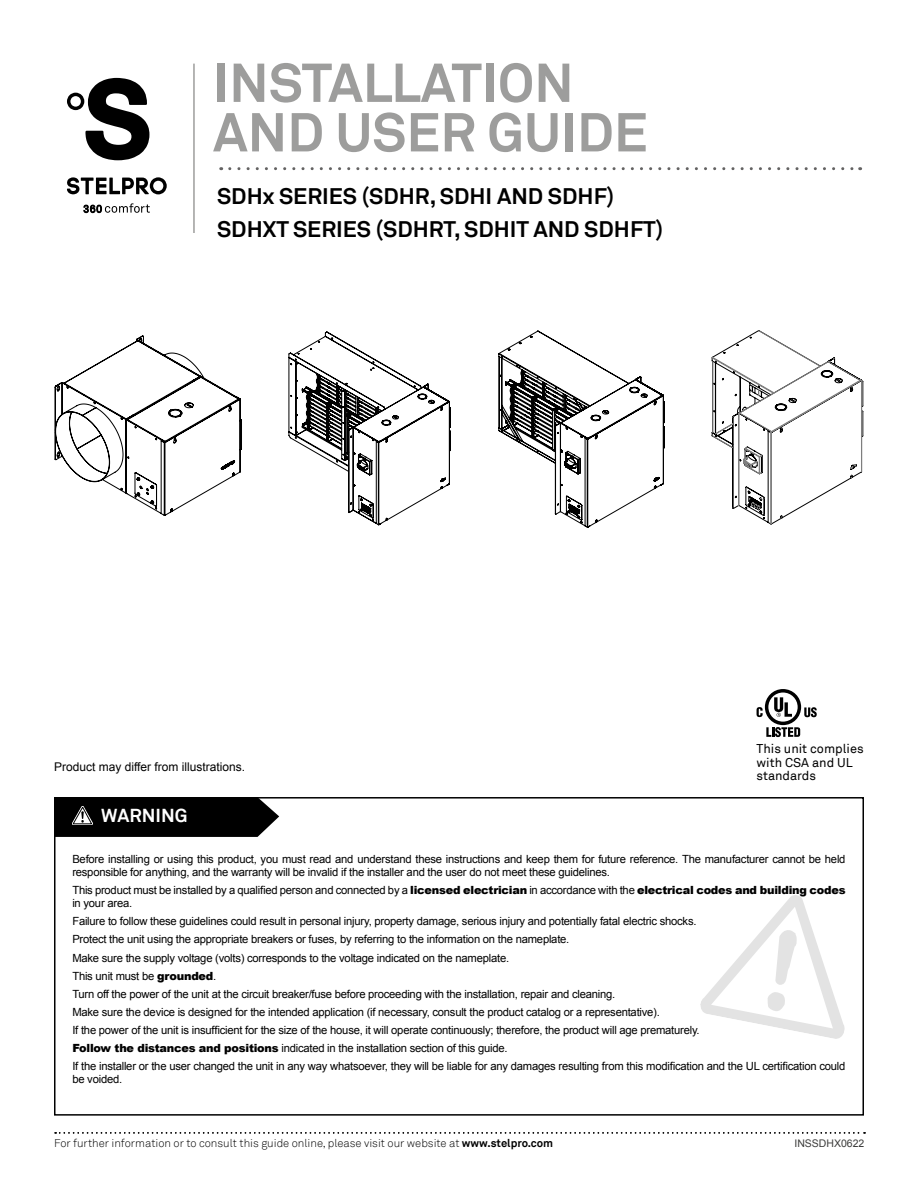
<style>
.page{position:relative;width:918px;height:1188px;background:#fff}
.page>*{position:absolute;margin:0;border:0;box-sizing:border-box;transform-origin:0 0}
.t1{font:700 54px/49.5px "Akkurat";color:#9d9d9c}
.t2{font:700 22.5px/33px "Akkurat";color:#000}
.t3{font:700 18.75px "Akkurat";color:#fff}
.t4{font:12.75px/13.5px "Akkurat";color:#000}
.t5{font:12px "Arial";color:#000}
.t6{font:11.25px/18.1px "Arial";letter-spacing:-.02em;color:#000}
.t7{font:300 11.25px "Akkurat";color:#000}
.t8{font:10.5px "Arial";color:#3c3c3b}
.s1{font-weight:900}
.s2{font-weight:700}
</style>
<div class="page">
<svg style="left:712px;top:330px;width:151px;height:194px"></svg>
<svg style="left:55px;top:1132px;width:810px;height:2px"></svg>
<svg style="left:55px;top:335px;width:187px;height:181px"></svg>
<svg style="left:498px;top:331px;width:167px;height:197px"></svg>
<svg style="left:289px;top:332px;width:162px;height:193px"></svg>
<svg style="left:700px;top:895px;width:145px;height:144px"></svg>
<div style="left:54px;top:797px;width:810px;height:319px;border:2px solid #000"></div>
<svg style="left:54px;top:797px;width:225px;height:40px;background:#101010"></svg>
<svg style="left:67px;top:177px;width:100px;height:17px"></svg>
<svg style="left:67px;top:78px;width:82px;height:82px"></svg>
<svg style="left:84px;top:203px;width:66px;height:10px"></svg>
<hr style="left:193px;top:64px;width:2px;height:169px;background:#9d9d9c">
<svg style="left:230px;top:167px;width:631px;height:3px"></svg>
<svg style="left:804px;top:707px;width:13px;height:10px"></svg>
<div style="left:765px;top:689px;width:36px;height:36px;border:3px solid #000;border-radius:50%"></div>
<svg style="left:757px;top:707px;width:6px;height:10px"></svg>
<svg style="left:774px;top:697px;width:18px;height:20px"></svg>
<svg style="left:766px;top:727px;width:34px;height:10px"></svg>
<h1 class="t1" style="left:213px;top:59px;width:436px">INSTALLATION<br>AND USER GUIDE</h1>
<h2 class="t2" style="left:217px;top:179px;width:448px">SDHx SERIES (SDHR, SDHI AND SDHF)<br>SDHXT SERIES (SDHRT, SDHIT AND SDHFT)</h2>
<p class="t5" style="left:54px;top:759px;width:193px">Product may differ from illustrations.</p>
<p class="t4" style="left:757px;top:742px;width:109px">This unit complies with CSA and UL standards</p>
<h3 class="t3" style="left:101px;top:804px;width:88px">WARNING</h3>
<p class="t6" style="left:72px;top:853px;width:775px;line-height:12.8px">Before installing or using this product, you must read and understand these instructions and keep them for future reference. The manufacturer cannot be held responsible for anything, and the warranty will be invalid if the installer and the user do not meet these guidelines.</p>
<p class="t6" style="left:72px;top:884px;width:775px;line-height:12.8px">This product must be installed by a qualified person and connected by a <span class="s1">licensed electrician</span> in accordance with the <span class="s1">electrical codes and building codes </span>in your area.</p>
<p class="t6" style="left:72px;top:912px;width:775px">Failure to follow these guidelines could result in personal injury, property damage, serious injury and potentially fatal electric shocks.<br>Protect the unit using the appropriate breakers or fuses, by referring to the information on the nameplate.<br>Make sure the supply voltage (volts) corresponds to the voltage indicated on the nameplate.<br>This unit must be <span class="s1">grounded</span>.<br>Turn off the power of the unit at the circuit breaker/fuse before proceeding with the installation, repair and cleaning.<br>Make sure the device is designed for the intended application (if necessary, consult the product catalog or a representative).<br>If the power of the unit is insufficient for the size of the house, it will operate continuously; therefore, the product will age prematurely.<br><span class="s1">Follow the distances and positions</span> indicated in the installation section of this guide.<br>If the installer or the user changed the unit in any way whatsoever, they will be liable for any damages resulting from this modification and the UL certification could</p>
<p class="t6" style="left:72px;top:1070px;width:51px">be voided.</p>
<p class="t7" style="left:54px;top:1137px;width:501px">For further information or to consult this guide online, please visit our website at <span class="s2">www.stelpro.com</span></p>
<p class="t8" style="left:794px;top:1136px;width:72px">INSSDHX0622</p>
</div>
